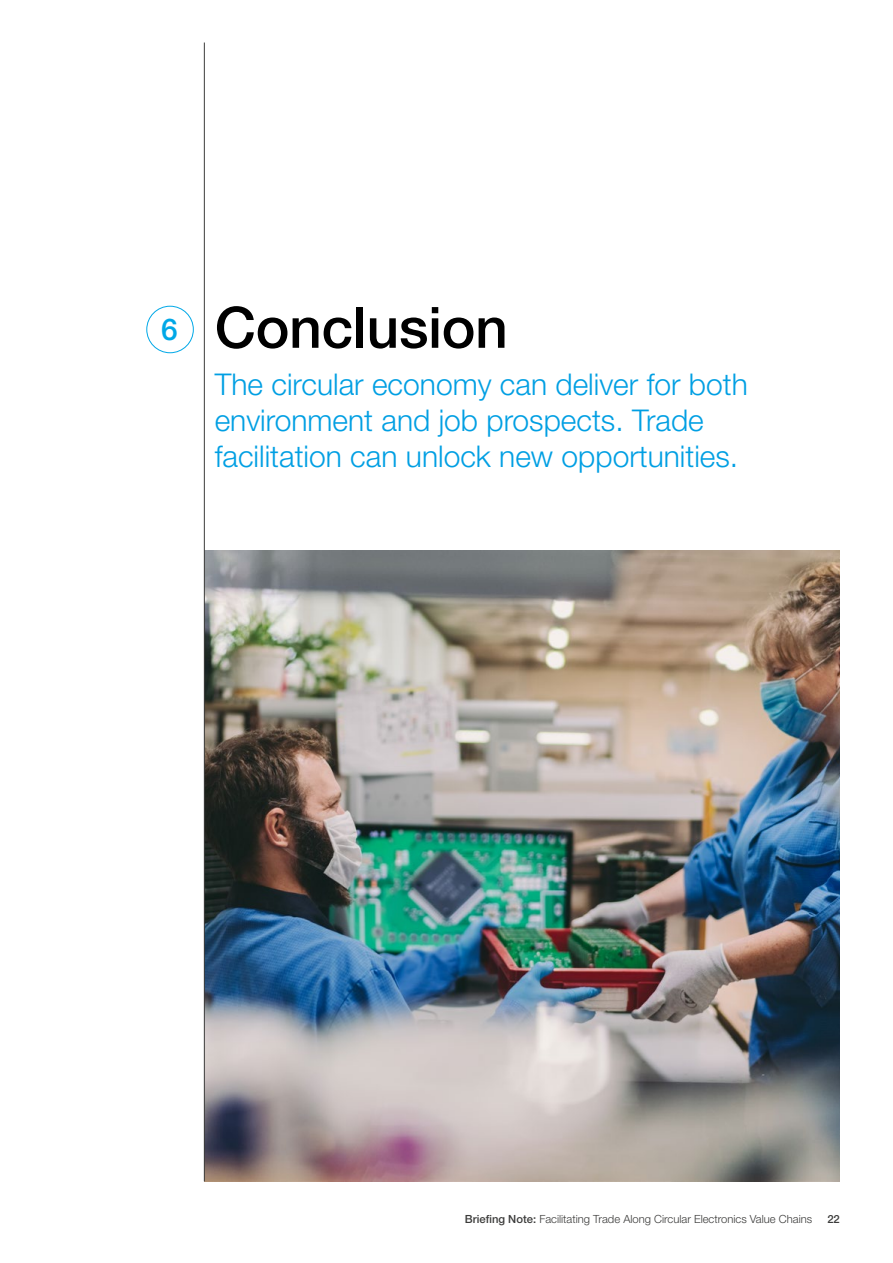
<style>
.page{position:relative;width:893px;height:1263px;background:#fff}
.page>*{position:absolute;margin:0;border:0;box-sizing:border-box;transform-origin:0 0}
.t1{font:500 57px "Helvetica Neue LT Pro";letter-spacing:-.005em;color:#000}
.Standfirst{font:300 30px/36px "Helvetica Neue LT Pro";color:#009fe3}
.t2{font:500 30px "Helvetica Neue LT Pro";color:#00a8e7}
.t3{font:300 11.25px "Helvetica Neue LT Pro";color:#3c3c3b}
.t4{font:500 11.25px "Helvetica Neue LT Pro";color:#3c3c3b}
.s1{font-weight:500}
</style>
<div class="page">
<img style="left:205px;top:550px;width:635px;height:631px">
<div style="left:147px;top:306px;width:47px;height:47px;border:1px solid #00a8e7;border-radius:50%"></div>
<hr style="left:204px;top:43px;width:1px;height:1138px;background:#3c3c3b">
<p class="t2" style="left:161px;top:311px;width:18px">6</p>
<p class="t1" style="left:215px;top:293px;width:295px">Conclusion</p>
<p class="Standfirst" style="left:215px;top:365px;width:535px">The circular economy can deliver for both environment and job prospects. Trade facilitation can unlock new opportunities.</p>
<p class="t3" style="left:465px;top:1212px;width:349px"><span class="s1">Briefing Note:</span> Facilitating Trade Along Circular Electronics Value Chains</p>
<p class="t4" style="left:827px;top:1212px;width:14px">22</p>
</div>
